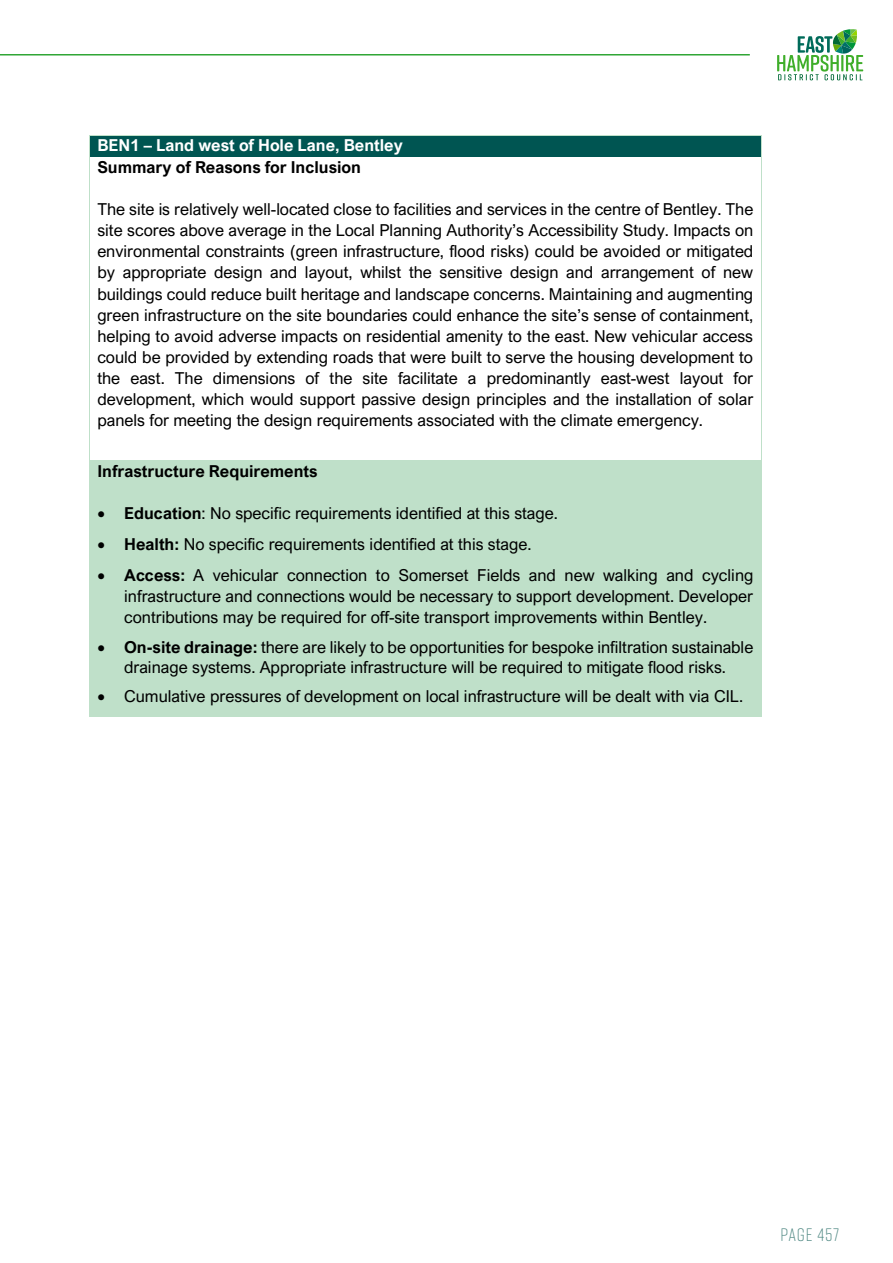
<style>
.page{position:relative;width:893px;height:1263px;background:#fff}
.page>*{position:absolute;margin:0;border:0;box-sizing:border-box;transform-origin:0 0}
.t1{font:300 18px "Rift Soft";letter-spacing:.045em;color:#4e8782}
.t2{font:16.5px/21.1px "Arial Nova";color:#000;text-align:justify}
.t3{font:700 16.5px "Arial Nova";color:#000}
.t4{font:700 16.5px "Arial Nova";color:#fff}
.s1{font-weight:700}
</style>
<div class="page">
<hr style="left:0;top:54px;width:750px;height:2px;background:#31a636">
<svg style="left:777px;top:29px;width:86px;height:51px"></svg>
<div style="left:90px;top:135px;width:671px;height:21px;background:#005552"></div>
<hr style="left:89px;top:135px;width:672px;height:1px;background:#bfe0c9">
<svg style="left:89px;top:136px;width:1px;height:20px"></svg>
<svg style="left:761px;top:135px;width:1px;height:21px"></svg>
<hr style="left:89px;top:156px;width:1px;height:305px;background:#bfe0c9">
<hr style="left:761px;top:156px;width:1px;height:305px;background:#bfe0c9">
<div style="left:90px;top:461px;width:671px;height:255px;background:#bfe0c9"></div>
<hr style="left:89px;top:461px;width:1px;height:255px;background:#bfe0c9">
<hr style="left:89px;top:716px;width:672px;height:1px;background:#bfe0c9">
<hr style="left:761px;top:461px;width:1px;height:255px;background:#bfe0c9">
<p class="t4" style="left:97px;top:136px;width:307px">BEN1 – Land west of Hole Lane, Bentley</p>
<p class="t3" style="left:97px;top:157px;width:265px">Summary of Reasons for Inclusion</p>
<p class="t2" style="left:97px;top:199px;width:657px">The site is relatively well-located close to facilities and services in the centre of Bentley. The site scores above average in the Local Planning Authority’s Accessibility Study. Impacts on environmental constraints (green infrastructure, flood risks) could be avoided or mitigated by appropriate design and layout, whilst the sensitive design and arrangement of new buildings could reduce built heritage and landscape concerns. Maintaining and augmenting green infrastructure on the site boundaries could enhance the site’s sense of containment, helping to avoid adverse impacts on residential amenity to the east. New vehicular access could be provided by extending roads that were built to serve the housing development to the east. The dimensions of the site facilitate a predominantly east-west layout for development, which would support passive design principles and the installation of solar panels for meeting the design requirements associated with the climate emergency.</p>
<p class="t3" style="left:97px;top:461px;width:222px">Infrastructure Requirements</p>
<p class="t2" style="left:97px;top:503px;width:462px">• <span class="s1">Education</span>: No specific requirements identified at this stage.</p>
<p class="t2" style="left:97px;top:533px;width:436px">• <span class="s1">Health:</span> No specific requirements identified at this stage.</p>
<p class="t2" style="left:124px;top:564px;width:631px;text-indent:-27px">• <span class="s1">Access:</span> A vehicular connection to Somerset Fields and new walking and cycling infrastructure and connections would be necessary to support development. Developer contributions may be required for off-site transport improvements within Bentley.</p>
<p class="t2" style="left:97px;top:637px;width:657px;line-height:19.8px;text-align:center">• <span class="s1">On-site drainage:</span> there are likely to be opportunities for bespoke infiltration sustainable drainage systems. Appropriate infrastructure will be required to mitigate flood risks.</p>
<p class="t2" style="left:97px;top:686px;width:647px">• Cumulative pressures of development on local infrastructure will be dealt with via CIL.</p>
<p class="t1" style="left:780px;top:1222px;width:61px">Page 457</p>
</div>
